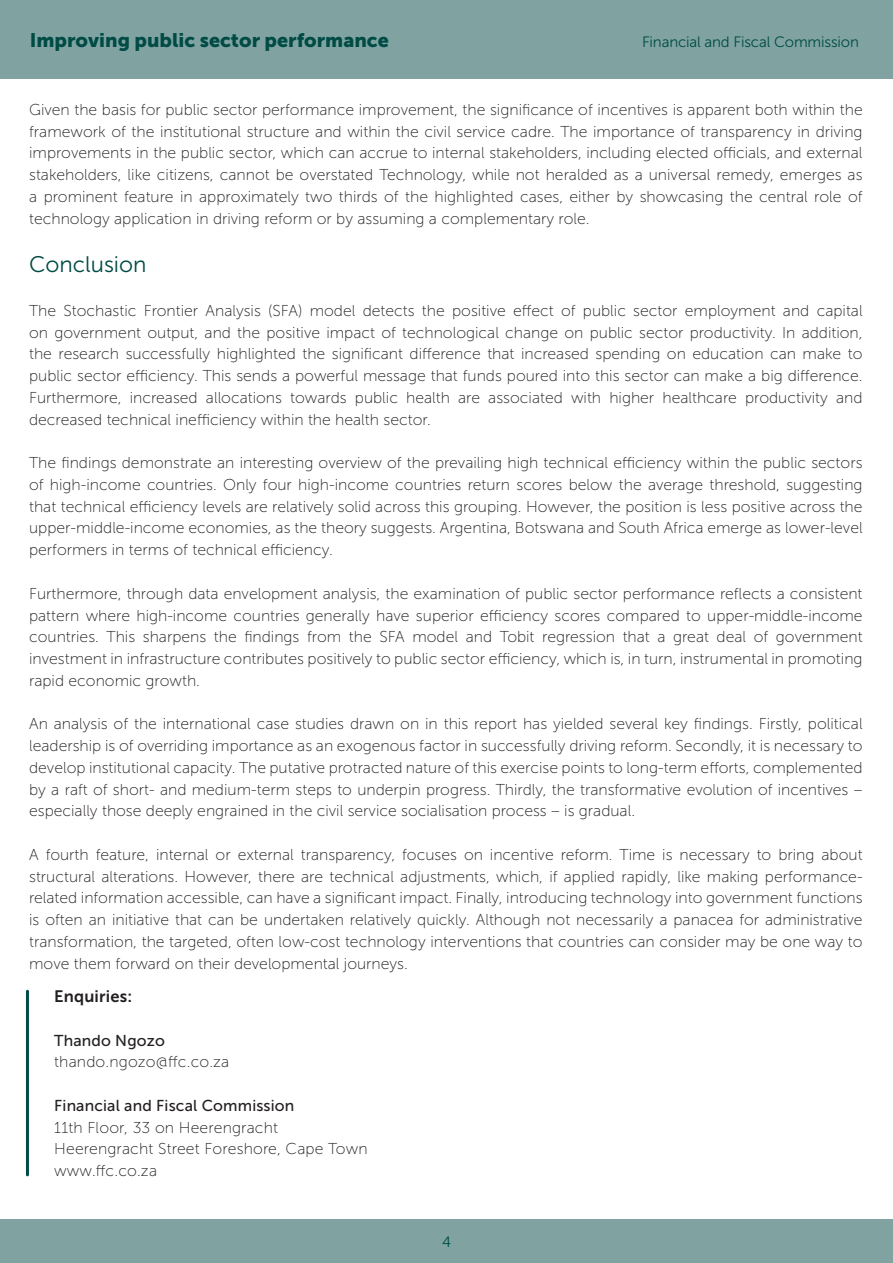
<style>
.page{position:relative;width:893px;height:1263px;background:#fff}
.page>*{position:absolute;margin:0;border:0;box-sizing:border-box;transform-origin:0 0}
.Sub-heading{font:22.5px "Museo Sans 300";color:#004b45}
.Header_heading{font:19.5px "Museo Sans 900";color:#004b45}
.t1{font:16.5px "Museo Sans 700";letter-spacing:.01em;color:#231f20}
.Body_copy{font:15.75px/21.8px "Museo Sans 100";color:#231f20;text-align:justify}
.t2{font:15.75px "Museo Sans 500";letter-spacing:.01em;color:#231f20}
.t3{font:15px "Museo Sans 300";letter-spacing:-.01em;color:#004b45}
</style>
<div class="page">
<div style="left:0;top:1219px;width:893px;height:44px;background:#80a3a1"></div>
<div style="left:0;top:0;width:893px;height:79px;background:#80a3a1"></div>
<hr style="left:26px;top:991px;width:3px;height:184px;background:#004b45">
<p class="Header_heading" style="left:30px;top:29px;width:361px">Improving public sector performance</p>
<p class="t3" style="left:642px;top:34px;width:218px">Financial and Fiscal Commission</p>
<p class="Body_copy" style="left:29px;top:99px;width:835px">Given the basis for public sector performance improvement, the significance of incentives is apparent both within the framework of the institutional structure and within the civil service cadre. The importance of transparency in driving improvements in the public sector, which can accrue to internal stakeholders, including elected officials, and external stakeholders, like citizens, cannot be overstated Technology, while not heralded as a universal remedy, emerges as a prominent feature in approximately two thirds of the highlighted cases, either by showcasing the central role of technology application in driving reform or by assuming a complementary role.</p>
<p class="Sub-heading" style="left:29px;top:253px;width:119px">Conclusion</p>
<p class="Body_copy" style="left:29px;top:300px;width:835px">The Stochastic Frontier Analysis (SFA) model detects the positive effect of public sector employment and capital on government output, and the positive impact of technological change on public sector productivity. In addition, the research successfully highlighted the significant difference that increased spending on education can make to public sector efficiency. This sends a powerful message that funds poured into this sector can make a big difference.<br>Furthermore, increased allocations towards public health are associated with higher healthcare productivity and decreased technical inefficiency within the health sector.</p>
<p class="Body_copy" style="left:29px;top:452px;width:835px">The findings demonstrate an interesting overview of the prevailing high technical efficiency within the public sectors of high-income countries. Only four high-income countries return scores below the average threshold, suggesting that technical efficiency levels are relatively solid across this grouping. However, the position is less positive across the upper-middle-income economies, as the theory suggests. Argentina, Botswana and South Africa emerge as lower-level performers in terms of technical efficiency.</p>
<p class="Body_copy" style="left:29px;top:583px;width:835px">Furthermore, through data envelopment analysis, the examination of public sector performance reflects a consistent pattern where high-income countries generally have superior efficiency scores compared to upper-middle-income countries. This sharpens the findings from the SFA model and Tobit regression that a great deal of government investment in infrastructure contributes positively to public sector efficiency, which is, in turn, instrumental in promoting rapid economic growth.</p>
<p class="Body_copy" style="left:29px;top:713px;width:835px">An analysis of the international case studies drawn on in this report has yielded several key findings. Firstly, political leadership is of overriding importance as an exogenous factor in successfully driving reform. Secondly, it is necessary to develop institutional capacity. The putative protracted nature of this exercise points to long-term efforts, complemented by a raft of short- and medium-term steps to underpin progress. Thirdly, the transformative evolution of incentives – especially those deeply engrained in the civil service socialisation process – is gradual.</p>
<p class="Body_copy" style="left:29px;top:844px;width:835px">A fourth feature, internal or external transparency, focuses on incentive reform. Time is necessary to bring about structural alterations. However, there are technical adjustments, which, if applied rapidly, like making performance&shy;related information accessible, can have a significant impact. Finally, introducing technology into government functions is often an initiative that can be undertaken relatively quickly. Although not necessarily a panacea for administrative transformation, the targeted, often low-cost technology interventions that countries can consider may be one way to move them forward on their developmental journeys.</p>
<p class="t1" style="left:54px;top:987px;width:79px">Enquiries:</p>
<p class="t2" style="left:54px;top:1031px;width:112px">Thando Ngozo</p>
<p class="Body_copy" style="left:54px;top:1051px;width:177px">thando.ngozo@ffc.co.za</p>
<p class="t2" style="left:54px;top:1097px;width:242px">Financial and Fiscal Commission</p>
<p class="Body_copy" style="left:54px;top:1116px;width:225px">11th Floor, 33 on Heerengracht</p>
<p class="Body_copy" style="left:54px;top:1138px;width:315px">Heerengracht Street Foreshore, Cape Town</p>
<p class="Body_copy" style="left:54px;top:1160px;width:104px">www.ffc.co.za</p>
<p class="t3" style="left:442px;top:1234px;width:10px">4</p>
</div>
